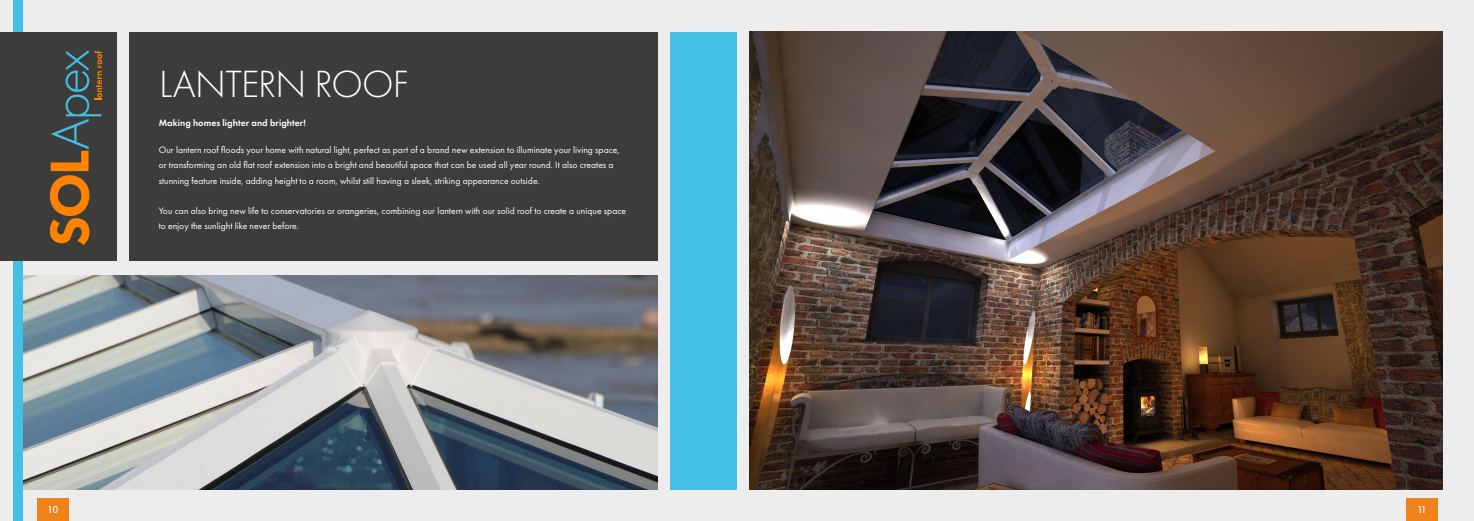
<style>
.page{position:relative;width:1474px;height:521px;background:#fff}
.page>*{position:absolute;margin:0;border:0;box-sizing:border-box;transform-origin:0 0}
.t1{font:300 39.38px "Futura PT";letter-spacing:-.02em;color:#fff}
.t2{font:500 10.5px "Futura PT";color:#fff}
.t3{font:9.62px/15px "Futura PT";color:#fff}
.t4{font:600 9.62px "Futura PT";letter-spacing:.005em;color:#fff}
</style>
<div class="page">
<div style="left:0;top:0;width:1473px;height:521px;background:#ededed"></div>
<img style="left:23px;top:275px;width:634px;height:214px">
<img style="left:749px;top:32px;width:693px;height:457px">
<div style="left:37px;top:498px;width:31px;height:23px;background:#f0821a"></div>
<div style="left:1406px;top:498px;width:31px;height:23px;background:#f0821a"></div>
<div style="left:13px;top:0;width:10px;height:521px;background:#46bfe4"></div>
<div style="left:129px;top:32px;width:528px;height:228px;background:#3c3c3b"></div>
<div style="left:0;top:32px;width:117px;height:228px;background:#3c3c3b"></div>
<div style="left:670px;top:32px;width:67px;height:457px;background:#46bfe4"></div>
<svg style="left:50px;top:50px;width:52px;height:195px"></svg>
<h1 class="t1" style="left:159px;top:61px;width:251px">LANTERN ROOF</h1>
<p class="t4" style="left:159px;top:117px;width:149px">Making homes lighter and brighter!</p>
<p class="t3" style="left:159px;top:143px;width:462px">Our lantern roof floods your home with natural light, perfect as part of a brand new extension to illuminate your living space, or transforming an old flat roof extension into a bright and beautiful space that can be used all year round. It also creates a stunning feature inside, adding height to a room, whilst still having a sleek, striking appearance outside.</p>
<p class="t3" style="left:159px;top:203px;width:469px">You can also bring new life to conservatories or orangeries, combining our lantern with our solid roof to create a unique space to enjoy the sunlight like never before.</p>
<p class="t2" style="left:47px;top:503px;width:13px">10</p>
<p class="t2" style="left:1416px;top:503px;width:11px">11</p>
</div>
